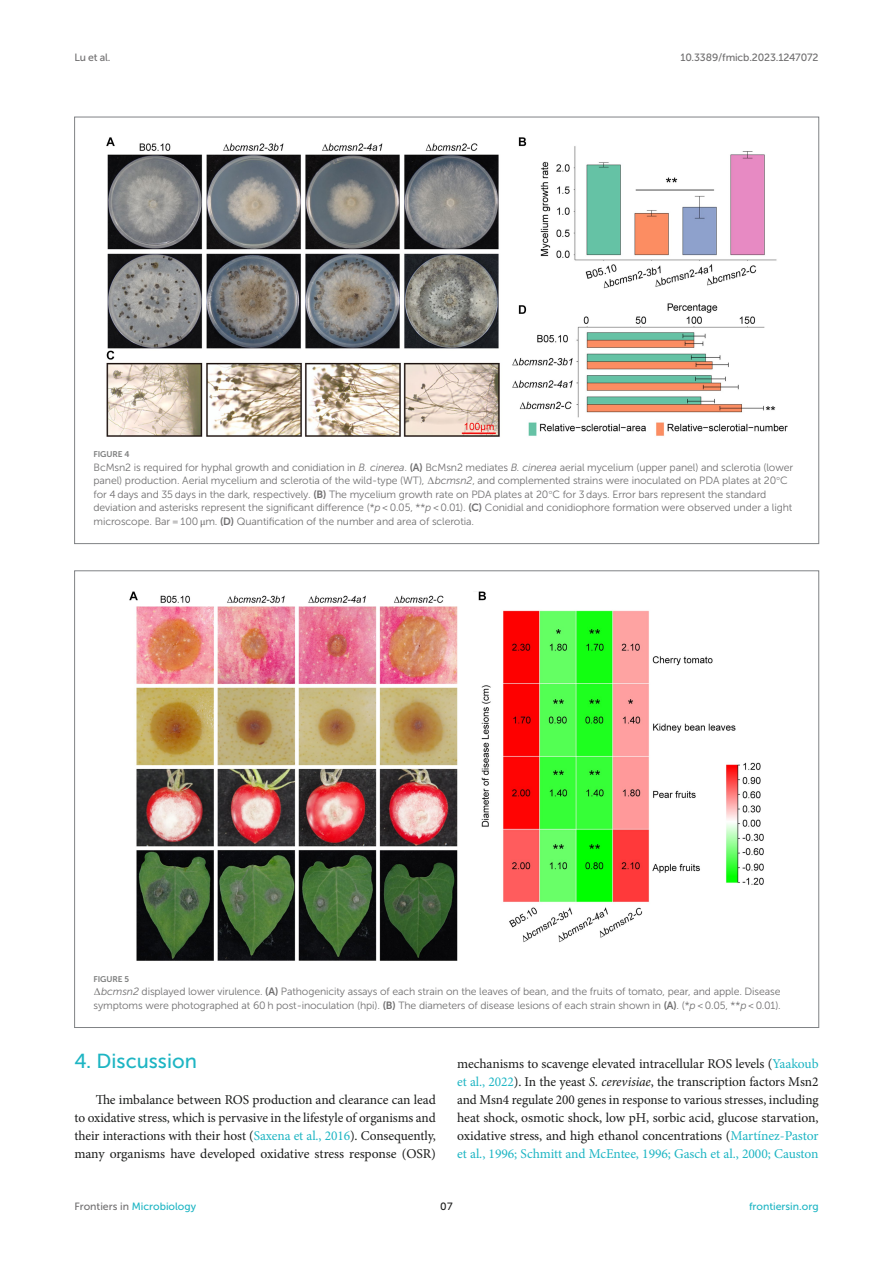
<style>
.page{position:relative;width:893px;height:1263px;background:#fff}
.page>*{position:absolute;margin:0;border:0;box-sizing:border-box;transform-origin:0 0}
.HEAD_1{font:20.25px "Museo Sans 500";color:#1db5c3}
.TEXT_FLUSH{font:13.5px/18px "Minion Pro";letter-spacing:-.005em;color:#1b1c1b;text-align:justify}
.FIG_LEG{font:10.5px/13.5px "Museo Sans 300";letter-spacing:-.01em;color:#706f70}
.t1{font:10.5px "Museo Sans 500";color:#1db5c3}
.t2{font:10.5px "Museo Sans 500";letter-spacing:-.015em;color:#706f70}
.t3{font:10.5px "Museo Sans 500";color:#1b1c1b}
.FIG_HD{font:8.25px "Museo Sans 700";letter-spacing:-.01em;color:#7e7f7f}
.s1{font-style:italic}
.s2{font-family:"Museo Sans 700"}
.s3{font-family:"STIX General"}
.s4{font-family:"STIX"}
.s5{color:#1db5c3}
.s6{color:#706f70}
</style>
<div class="page">
<img style="left:106px;top:137px;width:682px;height:300px">
<img style="left:129px;top:591px;width:635px;height:370px">
<p class="t2" style="left:74px;top:51px;width:38px">Lu et al.</p>
<p class="t2" style="left:680px;top:51px;width:140px">10.3389/fmicb.2023.1247072</p>
<p class="FIG_HD" style="left:94px;top:450px;width:37px">FIGURE 4</p>
<p class="FIG_LEG" style="left:94px;top:460px;width:701px">BcMsn2 is required for hyphal growth and conidiation in <span class="s1">B. cinerea</span>. <span class="s2">(A)</span> BcMsn2 mediates <span class="s1">B. cinerea</span> aerial mycelium (upper panel) and sclerotia (lower panel) production. Aerial mycelium and sclerotia of the wild-type (WT), <span class="s3">∆</span><span class="s1">bcmsn2</span>, and complemented strains were inoculated on PDA plates at 20<span class="s4">°</span>C for 4 days and 35 days in the dark, respectively. <span class="s2">(B)</span> The mycelium growth rate on PDA plates at 20<span class="s4">°</span>C for 3 days. Error bars represent the standard deviation and asterisks represent the significant difference (*<span class="s1">p</span> &lt; 0.05, **<span class="s1">p</span> &lt; 0.01). <span class="s2">(C)</span> Conidial and conidiophore formation were observed under a light microscope. Bar = 100 <span class="s3">μ</span>m. <span class="s2">(D)</span> Quantification of the number and area of sclerotia.</p>
<p class="FIG_HD" style="left:94px;top:974px;width:37px">FIGURE 5</p>
<p class="FIG_LEG" style="left:94px;top:985px;width:689px"><span class="s3">∆</span><span class="s1">bcmsn2</span> displayed lower virulence. <span class="s2">(A)</span> Pathogenicity assays of each strain on the leaves of bean, and the fruits of tomato, pear, and apple. Disease symptoms were photographed at 60 h post-inoculation (hpi). <span class="s2">(B)</span> The diameters of disease lesions of each strain shown in <span class="s2">(A)</span>. (*<span class="s1">p</span> &lt; 0.05, **<span class="s1">p</span> &lt; 0.01).</p>
<p class="HEAD_1" style="left:74px;top:1050px;width:124px">4. Discussion</p>
<p class="TEXT_FLUSH" style="left:74px;top:1091px;width:363px;text-indent:21px">The imbalance between ROS production and clearance can lead to oxidative stress, which is pervasive in the lifestyle of organisms and their interactions with their host (<span class="s5">Saxena et al., 2016</span>). Consequently, many organisms have developed oxidative stress response (OSR)</p>
<p class="TEXT_FLUSH" style="left:457px;top:1055px;width:363px">mechanisms to scavenge elevated intracellular ROS levels (<span class="s5">Yaakoub et al., 2022</span>). In the yeast <span class="s1">S. cerevisiae</span>, the transcription factors Msn2 and Msn4 regulate 200 genes in response to various stresses, including heat shock, osmotic shock, low pH, sorbic acid, glucose starvation, oxidative stress, and high ethanol concentrations (<span class="s5">Martínez-Pastor et al., 1996; Schmitt and McEntee, 1996; Gasch et al., 2000; Causton</span></p>
<p class="t1" style="left:74px;top:1200px;width:123px"><span class="s6">Frontiers in</span> Microbiology</p>
<p class="t3" style="left:440px;top:1200px;width:14px">07</p>
<p class="t1" style="left:749px;top:1200px;width:71px">frontiersin.org</p>
</div>
